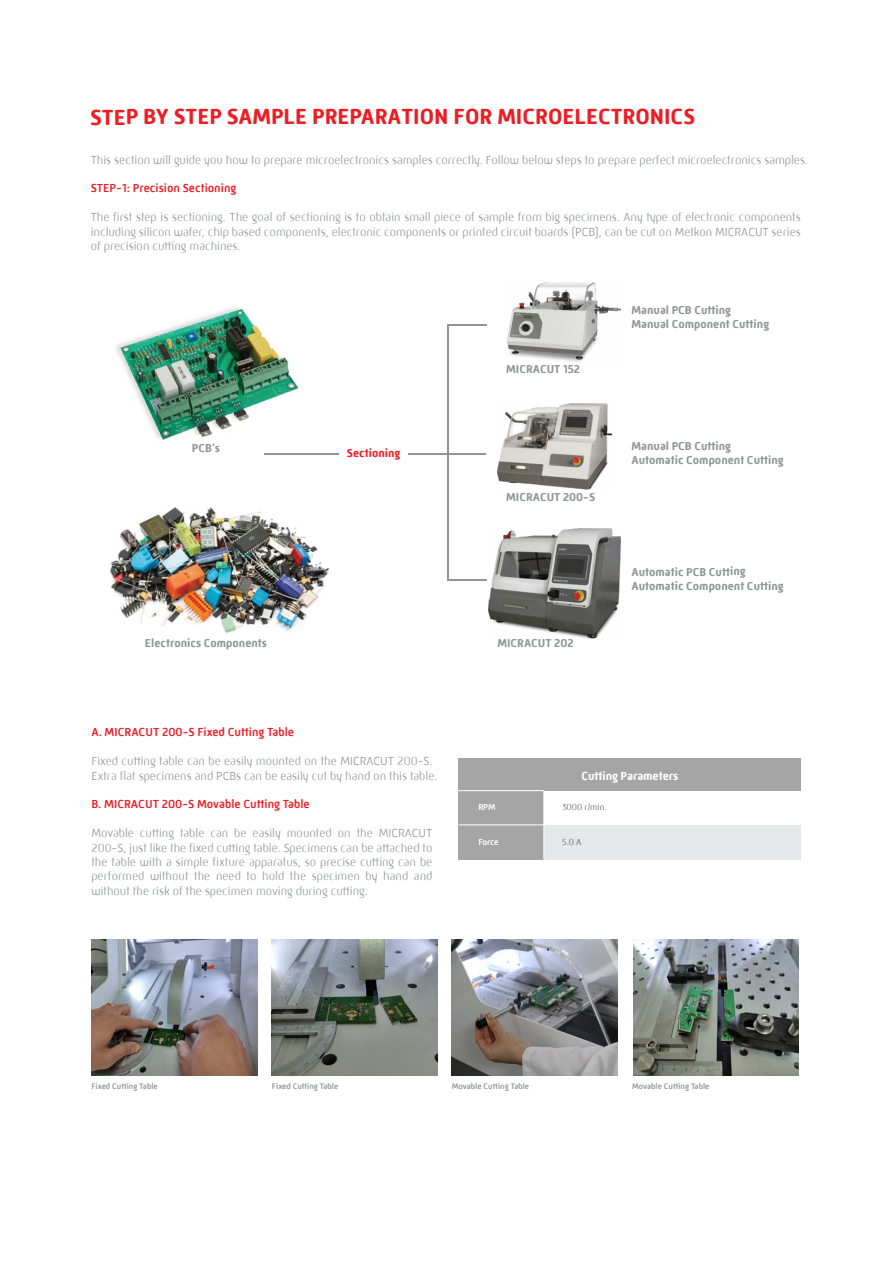
<style>
.page{position:relative;width:893px;height:1263px;background:#fff}
.page>*{position:absolute;margin:0;border:0;box-sizing:border-box;transform-origin:0 0}
.t1{font:700 22.5px "Mic 32 New Rounded W00";color:#ed1d24}
.t2{font:300 12px/14.4px "Mic 32 New Rounded W00";color:#939598;text-align:justify}
.t3{font:500 12px "Mic 32 New Rounded W00";color:#ed1d24}
.t4{font:700 12px "Mic 32 New Rounded W00";letter-spacing:-.01em;color:#fff}
.t5{font:700 11.85px/14.1px "Mic 32 New Rounded W00";color:#939598}
.t6{font:700 11.85px "Mic 32 New Rounded W00";color:#ec2027}
.t7{font:300 9px "Mic 32 New Rounded W00";color:#5d5e5e}
.t8{font:500 9px "Mic 32 New Rounded W00";letter-spacing:-.025em;color:#fff}
.t9{font:500 8.25px "Mic 32 New Rounded W00";color:#939598}
</style>
<div class="page">
<div style="left:458px;top:825px;width:343px;height:34px;background:#e6e7e8"></div>
<div style="left:458px;top:779px;width:86px;height:80px;background:#a6a5a5"></div>
<div style="left:458px;top:758px;width:343px;height:32px;background:#a6a5a5"></div>
<hr style="left:543px;top:790px;width:1px;height:69px;background:#fff">
<hr style="left:458px;top:824px;width:86px;height:1px;background:#fff">
<hr style="left:458px;top:790px;width:85px;height:1px;background:#fff">
<img style="left:497px;top:403px;width:115px;height:86px">
<img style="left:507px;top:282px;width:114px;height:80px">
<img style="left:489px;top:528px;width:132px;height:112px">
<img style="left:116px;top:306px;width:182px;height:134px">
<img style="left:110px;top:507px;width:220px;height:126px">
<hr style="left:264px;top:454px;width:74px;height:1px;background:#939598">
<hr style="left:408px;top:453px;width:40px;height:1px;background:#939598">
<hr style="left:448px;top:324px;width:39px;height:1px;background:#939598">
<hr style="left:448px;top:579px;width:39px;height:2px;background:#939598">
<hr style="left:446px;top:453px;width:40px;height:1px;background:#939598">
<hr style="left:448px;top:324px;width:1px;height:257px;background:#939598">
<img style="left:91px;top:939px;width:166px;height:136px">
<img style="left:272px;top:939px;width:166px;height:136px">
<img style="left:633px;top:939px;width:166px;height:136px">
<img style="left:452px;top:939px;width:166px;height:136px">
<h1 class="t1" style="left:90px;top:104px;width:606px">STEP BY STEP SAMPLE PREPARATION FOR MICROELECTRONICS</h1>
<p class="t2" style="left:91px;top:152px;width:719px">This section will guide you how to prepare microelectronics samples correctly. Follow below steps to prepare perfect microelectronics samples.</p>
<p class="t3" style="left:91px;top:181px;width:147px">STEP-1: Precision Sectioning</p>
<p class="t2" style="left:91px;top:210px;width:711px">The first step is sectioning. The goal of sectioning is to obtain small piece of sample from big specimens. Any type of electronic components including silicon wafer, chip based components, electronic components or printed circuit boards (PCB), can be cut on Metkon MICRACUT series of precision cutting machines.</p>
<p class="t5" style="left:192px;top:441px;width:30px">PCB’s</p>
<p class="t5" style="left:145px;top:636px;width:124px">Electronics Components</p>
<p class="t6" style="left:347px;top:446px;width:55px">Sectioning</p>
<p class="t3" style="left:91px;top:725px;width:204px">A. MICRACUT 200-S Fixed Cutting Table</p>
<p class="t2" style="left:91px;top:754px;width:347px">Fixed cutting table can be easily mounted on the MICRACUT 200-S.<br>Extra flat specimens and PCBs can be easily cut by hand on this table.</p>
<p class="t3" style="left:91px;top:797px;width:220px">B. MICRACUT 200-S Movable Cutting Table</p>
<p class="t2" style="left:91px;top:826px;width:342px">Movable cutting table can be easily mounted on the MICRACUT 200-S, just like the fixed cutting table. Specimens can be attached to the table with a simple fixture apparatus, so precise cutting can be performed without the need to hold the specimen by hand and without the risk of the specimen moving during cutting.</p>
<p class="t5" style="left:506px;top:361px;width:75px">MICRACUT 152</p>
<p class="t5" style="left:506px;top:490px;width:91px">MICRACUT 200-S</p>
<p class="t5" style="left:497px;top:636px;width:78px">MICRACUT 202</p>
<p class="t5" style="left:631px;top:303px;width:139px">Manual PCB Cutting<br>Manual Component Cutting</p>
<p class="t5" style="left:631px;top:438px;width:154px">Manual PCB Cutting<br>Automatic Component Cutting</p>
<p class="t5" style="left:631px;top:564px;width:154px">Automatic PCB Cutting<br>Automatic Component Cutting</p>
<p class="t8" style="left:478px;top:802px;width:19px">RPM</p>
<p class="t8" style="left:478px;top:836px;width:22px">Force</p>
<p class="t4" style="left:581px;top:768px;width:98px">Cutting Parameters</p>
<p class="t7" style="left:562px;top:802px;width:46px">3000 r/min.</p>
<p class="t7" style="left:562px;top:837px;width:21px">5.0 A</p>
<p class="t9" style="left:91px;top:1081px;width:68px">Fixed Cutting Table</p>
<p class="t9" style="left:272px;top:1081px;width:68px">Fixed Cutting Table</p>
<p class="t9" style="left:452px;top:1081px;width:79px">Movable Cutting Table</p>
<p class="t9" style="left:632px;top:1081px;width:79px">Movable Cutting Table</p>
</div>
